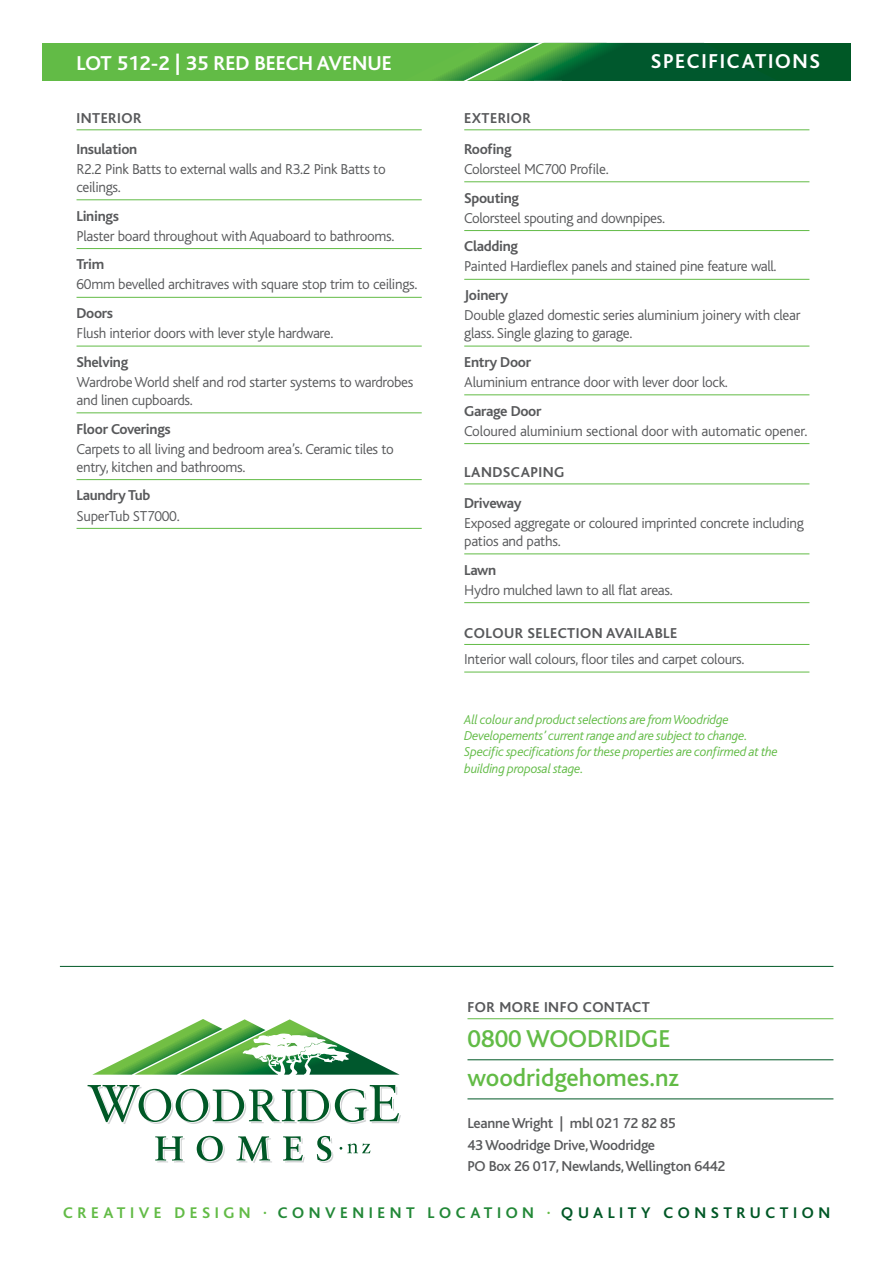
<style>
.page{position:relative;width:893px;height:1263px;background:#fff}
.page>*{position:absolute;margin:0;border:0;box-sizing:border-box;transform-origin:0 0}
.t1{font:500 25.5px/39.2px "Bliss";color:#62bb46}
.t2{font:700 21px "Bliss";color:#fff}
.t3{font:700 21px "Bliss";letter-spacing:.08em;color:#fff}
.t4{font:700 16.2px "Bliss";letter-spacing:.28em;color:#005826}
.t5{font:300 15px/18px "Bliss";letter-spacing:-.02em;color:#58595b}
.t6{font:700 15px/30.8px "Bliss";letter-spacing:-.02em;color:#58595b}
.t7{font:500 15px/21.6px "Bliss";letter-spacing:-.02em;color:#58595b}
.t8{font:700 15px/30.8px "Bliss";letter-spacing:.03em;color:#58595b}
.t9{font:italic 300 13.5px/16.2px "Bliss";letter-spacing:-.02em;color:#62bb46}
.s1{color:#62bb46}
.s2{font-size:9.75px;color:#62bb46}
.s3{color:#228837}
</style>
<div class="page">
<hr style="left:60px;top:966px;width:773px;height:1px;background:#005826">
<hr style="left:467px;top:1018px;width:366px;height:1px;background:#62bb46">
<hr style="left:467px;top:1059px;width:366px;height:1px;background:#005826">
<hr style="left:467px;top:1099px;width:366px;height:1px;background:#005826">
<div style="left:43px;top:43px;width:491px;height:38px;background:#62bb46"></div>
<div style="left:562px;top:43px;width:288px;height:38px;background:#00582d"></div>
<svg style="left:436px;top:43px;width:185px;height:38px"></svg>
<svg style="left:92px;top:1019px;width:234px;height:56px"></svg>
<svg style="left:88px;top:1085px;width:313px;height:78px"></svg>
<hr style="left:77px;top:129px;width:345px;height:1px;background:#62bb46">
<hr style="left:77px;top:200px;width:345px;height:1px;background:#62bb46">
<hr style="left:77px;top:248px;width:345px;height:1px;background:#62bb46">
<hr style="left:77px;top:297px;width:345px;height:1px;background:#62bb46">
<hr style="left:77px;top:346px;width:345px;height:1px;background:#62bb46">
<hr style="left:77px;top:413px;width:345px;height:1px;background:#62bb46">
<hr style="left:77px;top:479px;width:345px;height:1px;background:#62bb46">
<hr style="left:77px;top:528px;width:345px;height:1px;background:#62bb46">
<hr style="left:464px;top:129px;width:345px;height:1px;background:#62bb46">
<hr style="left:464px;top:182px;width:345px;height:1px;background:#62bb46">
<hr style="left:464px;top:230px;width:345px;height:1px;background:#62bb46">
<hr style="left:464px;top:279px;width:345px;height:1px;background:#62bb46">
<hr style="left:464px;top:346px;width:345px;height:1px;background:#62bb46">
<hr style="left:464px;top:395px;width:345px;height:1px;background:#62bb46">
<hr style="left:464px;top:443px;width:345px;height:1px;background:#62bb46">
<hr style="left:464px;top:483px;width:345px;height:1px;background:#62bb46">
<hr style="left:464px;top:554px;width:345px;height:1px;background:#62bb46">
<hr style="left:464px;top:602px;width:345px;height:1px;background:#62bb46">
<hr style="left:464px;top:644px;width:345px;height:1px;background:#62bb46">
<hr style="left:464px;top:672px;width:345px;height:1px;background:#62bb46">
<h2 class="t2" style="left:77px;top:52px;width:317px">LOT 512-2 | 35 RED BEECH AVENUE</h2>
<p class="t6" style="left:77px;top:103px;width:67px">INTERIOR<br>Insulation</p>
<p class="t5" style="left:77px;top:160px;width:311px">R2.2 Pink Batts to external walls and R3.2 Pink Batts to ceilings.</p>
<p class="t6" style="left:77px;top:201px;width:44px">Linings</p>
<p class="t5" style="left:77px;top:227px;width:319px">Plaster board throughout with Aquaboard to bathrooms.</p>
<p class="t6" style="left:77px;top:249px;width:29px">Trim</p>
<p class="t5" style="left:77px;top:276px;width:342px">60mm bevelled architraves with square stop trim to ceilings.</p>
<p class="t6" style="left:77px;top:298px;width:38px">Doors</p>
<p class="t5" style="left:77px;top:325px;width:258px">Flush interior doors with lever style hardware.</p>
<p class="t6" style="left:77px;top:347px;width:53px">Shelving</p>
<p class="t5" style="left:77px;top:373px;width:338px">Wardrobe World shelf and rod starter systems to wardrobes and linen cupboards.</p>
<p class="t6" style="left:77px;top:414px;width:96px">Floor Coverings</p>
<p class="t5" style="left:77px;top:440px;width:319px">Carpets to all living and bedroom area’s. Ceramic tiles to entry, kitchen and bathrooms.</p>
<p class="t6" style="left:77px;top:480px;width:75px">Laundry Tub</p>
<p class="t5" style="left:77px;top:507px;width:105px">SuperTub ST7000.</p>
<h2 class="t3" style="left:651px;top:50px;width:171px">SPECIFICATIONS</h2>
<p class="t8" style="left:464px;top:103px;width:68px">EXTERIOR<br>Roofing</p>
<p class="t5" style="left:464px;top:160px;width:146px">Colorsteel MC700 Profile.</p>
<p class="t6" style="left:464px;top:183px;width:56px">Spouting</p>
<p class="t5" style="left:464px;top:209px;width:202px">Colorsteel spouting and downpipes.</p>
<p class="t6" style="left:464px;top:231px;width:55px">Cladding</p>
<p class="t5" style="left:464px;top:258px;width:314px">Painted Hardieflex panels and stained pine feature wall.</p>
<p class="t6" style="left:464px;top:280px;width:46px">Joinery</p>
<p class="t5" style="left:464px;top:307px;width:338px">Double glazed domestic series aluminium joinery with clear glass. Single glazing to garage.</p>
<p class="t6" style="left:464px;top:347px;width:68px">Entry Door</p>
<p class="t5" style="left:464px;top:373px;width:265px">Aluminium entrance door with lever door lock.</p>
<p class="t6" style="left:464px;top:396px;width:79px">Garage Door</p>
<p class="t5" style="left:464px;top:422px;width:345px">Coloured aluminium sectional door with automatic opener.</p>
<p class="t8" style="left:464px;top:457px;width:102px">LANDSCAPING<br>Driveway</p>
<p class="t5" style="left:464px;top:514px;width:341px">Exposed aggregate or coloured imprinted concrete including patios and paths.</p>
<p class="t6" style="left:464px;top:555px;width:34px">Lawn</p>
<p class="t5" style="left:464px;top:581px;width:210px">Hydro mulched lawn to all flat areas.</p>
<p class="t8" style="left:464px;top:618px;width:214px">COLOUR SELECTION AVAILABLE</p>
<p class="t5" style="left:464px;top:651px;width:282px">Interior wall colours, floor tiles and carpet colours.</p>
<p class="t9" style="left:464px;top:712px;width:315px">All colour and product selections are from Woodridge Developements’ current range and are subject to change.<br>Specific specifications for these properties are confirmed at the building proposal stage.</p>
<p class="t8" style="left:467px;top:992px;width:184px">FOR MORE INFO CONTACT</p>
<h1 class="t1" style="left:467px;top:1019px;width:213px">0800 WOODRIDGE woodridgehomes.nz</h1>
<p class="t7" style="left:467px;top:1112px;width:259px">Leanne Wright | mbl 021 72 82 85<br>43 Woodridge Drive, Woodridge<br>PO Box 26 017, Newlands, Wellington 6442</p>
<p class="t4" style="left:63px;top:1204px;width:768px"><span class="s1">CREATIVE DESIGN</span> <span class="s2">•</span> <span class="s3">CONVENIENT LOCATION</span> <span class="s2">•</span> QUALITY CONSTRUCTION</p>
</div>
